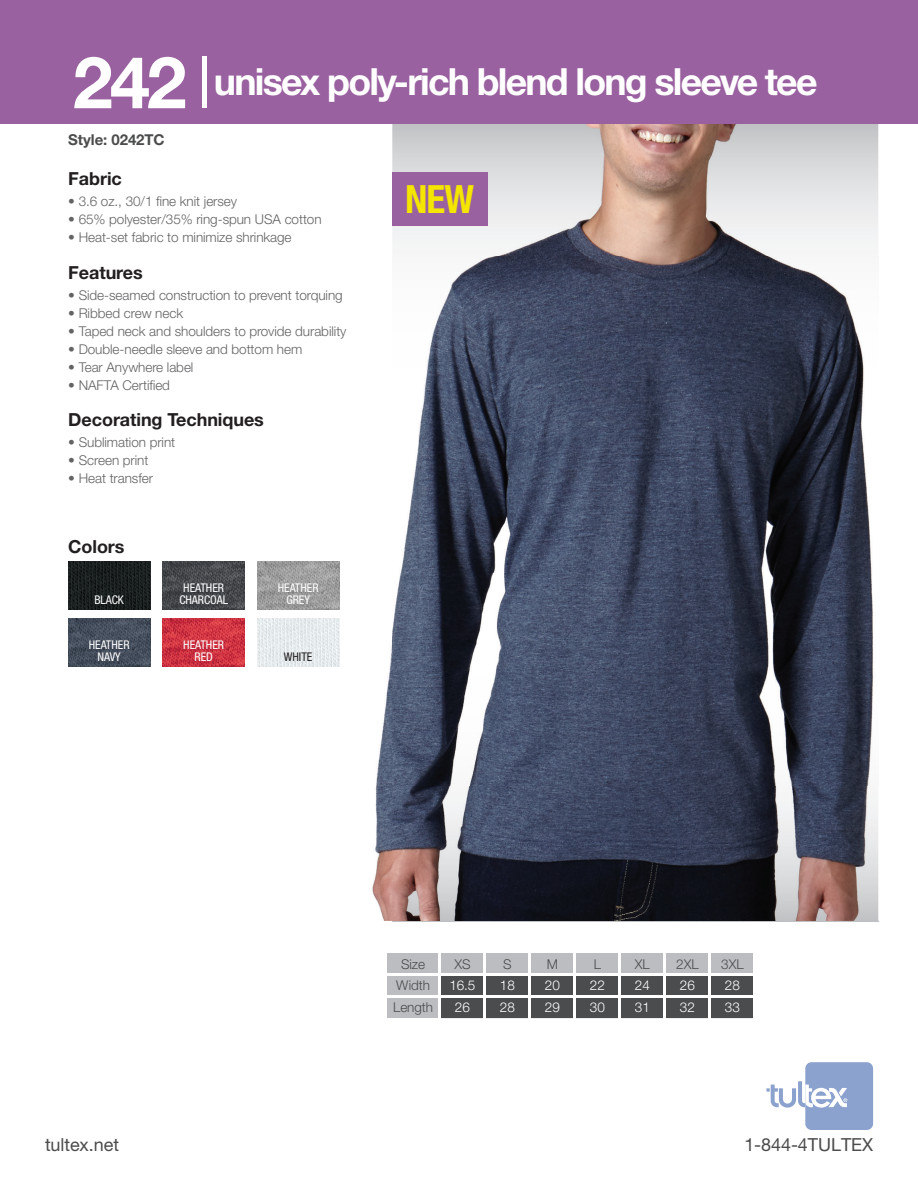
<style>
.page{position:relative;width:918px;height:1188px;background:#fff}
.page>*{position:absolute;margin:0;border:0;box-sizing:border-box;transform-origin:0 0}
.t1{font:700 condensed 39px "Helvetica Neue LT Std";color:#f5e601}
.t2{font:700 37.5px "Helvetica Neue LT Std";letter-spacing:-.05em;color:#fff}
.t3{font:700 18px "Helvetica Neue LT Std";letter-spacing:-.005em;color:#231f20}
.t4{font:18px "Helvetica Neue LT Std";letter-spacing:-.005em;color:#4b4c4d}
.t5{font:700 15px "Helvetica Neue LT Std";letter-spacing:-.005em;color:#4b4c4d}
.t6{font:300 13.5px "Helvetica Neue LT Std";letter-spacing:-.005em;color:#636366}
.t7{font:300 13.5px "Helvetica Neue LT Std";letter-spacing:-.005em;color:#fff}
.t8{font:300 13.5px "Helvetica Neue LT Std";letter-spacing:-.005em;color:#4b4c4d}
.t9{font:condensed 12px/12px "Helvetica Neue LT Std";letter-spacing:-.005em;color:#fff;text-align:center}
.t10{font:condensed 12px "Helvetica Neue LT Std";letter-spacing:-.005em;color:#231f20}
.s1{font-size:72px}
</style>
<div class="page">
<img style="left:372px;top:645px;width:20px;height:276px">
<img style="left:878px;top:124px;width:1px;height:797px">
<img style="left:392px;top:124px;width:486px;height:132px">
<img style="left:831px;top:785px;width:47px;height:136px">
<img style="left:392px;top:785px;width:439px;height:136px">
<img style="left:392px;top:256px;width:481px;height:529px">
<div style="left:0;top:0;width:918px;height:124px;background:#9a61a0"></div>
<hr style="left:202px;top:57px;width:4px;height:51px;background:#fff">
<div style="left:387px;top:953px;width:368px;height:65px;background:#bcbdc0"></div>
<div style="left:441px;top:976px;width:312px;height:42px;background:#4b4c4d"></div>
<hr style="left:438px;top:953px;width:3px;height:20px;background:#fff">
<hr style="left:483px;top:953px;width:3px;height:20px;background:#fff">
<hr style="left:528px;top:953px;width:3px;height:20px;background:#fff">
<hr style="left:573px;top:953px;width:3px;height:20px;background:#fff">
<hr style="left:618px;top:953px;width:3px;height:20px;background:#fff">
<hr style="left:663px;top:953px;width:3px;height:20px;background:#fff">
<hr style="left:708px;top:953px;width:3px;height:20px;background:#fff">
<hr style="left:386px;top:973px;width:54px;height:3px;background:#fff">
<hr style="left:440px;top:973px;width:45px;height:3px;background:#fff">
<hr style="left:438px;top:976px;width:3px;height:19px;background:#fff">
<hr style="left:485px;top:973px;width:45px;height:3px;background:#fff">
<hr style="left:483px;top:976px;width:3px;height:19px;background:#fff">
<hr style="left:530px;top:973px;width:45px;height:3px;background:#fff">
<hr style="left:528px;top:976px;width:3px;height:19px;background:#fff">
<hr style="left:575px;top:973px;width:45px;height:3px;background:#fff">
<hr style="left:573px;top:976px;width:3px;height:19px;background:#fff">
<hr style="left:620px;top:973px;width:45px;height:3px;background:#fff">
<hr style="left:618px;top:976px;width:3px;height:19px;background:#fff">
<hr style="left:665px;top:973px;width:45px;height:3px;background:#fff">
<hr style="left:663px;top:976px;width:3px;height:19px;background:#fff">
<hr style="left:710px;top:973px;width:46px;height:3px;background:#fff">
<hr style="left:708px;top:976px;width:3px;height:19px;background:#fff">
<hr style="left:386px;top:995px;width:54px;height:3px;background:#fff">
<hr style="left:440px;top:995px;width:45px;height:3px;background:#fff">
<hr style="left:438px;top:998px;width:3px;height:20px;background:#fff">
<hr style="left:485px;top:995px;width:45px;height:3px;background:#fff">
<hr style="left:483px;top:998px;width:3px;height:20px;background:#fff">
<hr style="left:530px;top:995px;width:45px;height:3px;background:#fff">
<hr style="left:528px;top:998px;width:3px;height:20px;background:#fff">
<hr style="left:575px;top:995px;width:45px;height:3px;background:#fff">
<hr style="left:573px;top:998px;width:3px;height:20px;background:#fff">
<hr style="left:620px;top:995px;width:45px;height:3px;background:#fff">
<hr style="left:618px;top:998px;width:3px;height:20px;background:#fff">
<hr style="left:665px;top:995px;width:45px;height:3px;background:#fff">
<hr style="left:663px;top:998px;width:3px;height:20px;background:#fff">
<hr style="left:710px;top:995px;width:46px;height:3px;background:#fff">
<hr style="left:708px;top:998px;width:3px;height:20px;background:#fff">
<hr style="left:753px;top:953px;width:3px;height:20px;background:#fff">
<hr style="left:753px;top:976px;width:3px;height:19px;background:#fff">
<hr style="left:753px;top:998px;width:3px;height:20px;background:#fff">
<img style="left:68px;top:562px;width:82px;height:48px">
<img style="left:163px;top:562px;width:82px;height:48px">
<img style="left:257px;top:562px;width:82px;height:48px">
<img style="left:68px;top:619px;width:82px;height:48px">
<img style="left:163px;top:619px;width:82px;height:48px">
<img style="left:257px;top:619px;width:82px;height:48px">
<div style="left:392px;top:172px;width:96px;height:54px;background:#9a61a0"></div>
<div style="left:805px;top:1062px;width:68px;height:68px;background:#8ca2ce;border-radius:6px"></div>
<svg style="left:766px;top:1081px;width:81px;height:27px"></svg>
<h2 class="t2" style="left:73px;top:58px;width:746px"><span class="s1">242</span> unisex poly-rich blend long sleeve tee</h2>
<p class="t5" style="left:68px;top:130px;width:98px">Style: 0242TC</p>
<h3 class="t3" style="left:68px;top:168px;width:55px">Fabric</h3>
<p class="t6" style="left:68px;top:193px;width:170px">• 3.6 oz., 30/1 fine knit jersey</p>
<p class="t6" style="left:68px;top:211px;width:255px">• 65% polyester/35% ring-spun USA cotton</p>
<p class="t6" style="left:68px;top:229px;width:225px">• Heat-set fabric to minimize shrinkage</p>
<h3 class="t3" style="left:68px;top:261px;width:76px">Features</h3>
<p class="t6" style="left:68px;top:287px;width:276px">• Side-seamed construction to prevent torquing</p>
<p class="t6" style="left:68px;top:305px;width:116px">• Ribbed crew neck</p>
<p class="t6" style="left:68px;top:323px;width:280px">• Taped neck and shoulders to provide durability</p>
<p class="t6" style="left:68px;top:341px;width:236px">• Double-needle sleeve and bottom hem</p>
<p class="t6" style="left:68px;top:359px;width:127px">• Tear Anywhere label</p>
<p class="t6" style="left:68px;top:377px;width:103px">• NAFTA Certified</p>
<h3 class="t3" style="left:68px;top:409px;width:197px">Decorating Techniques</h3>
<p class="t6" style="left:68px;top:434px;width:108px">• Sublimation print</p>
<p class="t6" style="left:68px;top:452px;width:82px">• Screen print</p>
<p class="t6" style="left:68px;top:470px;width:86px">• Heat transfer</p>
<h3 class="t3" style="left:68px;top:535px;width:58px">Colors</h3>
<p class="t9" style="left:94px;top:593px;width:31px">BLACK</p>
<p class="t9" style="left:179px;top:581px;width:50px">HEATHER<br>CHARCOAL</p>
<p class="t9" style="left:278px;top:581px;width:42px">HEATHER<br>GREY</p>
<p class="t9" style="left:89px;top:638px;width:42px">HEATHER<br>NAVY</p>
<p class="t9" style="left:183px;top:638px;width:42px">HEATHER<br>RED</p>
<p class="t10" style="left:284px;top:649px;width:30px">WHITE</p>
<h1 class="t1" style="left:405px;top:175px;width:70px">NEW</h1>
<p class="t8" style="left:401px;top:956px;width:26px">Size</p>
<p class="t8" style="left:454px;top:956px;width:18px">XS</p>
<p class="t8" style="left:503px;top:956px;width:10px">S</p>
<p class="t8" style="left:547px;top:956px;width:13px">M</p>
<p class="t8" style="left:594px;top:956px;width:9px">L</p>
<p class="t8" style="left:635px;top:956px;width:16px">XL</p>
<p class="t8" style="left:676px;top:956px;width:24px">2XL</p>
<p class="t8" style="left:721px;top:956px;width:24px">3XL</p>
<p class="t8" style="left:396px;top:977px;width:35px">Width</p>
<p class="t7" style="left:449px;top:977px;width:28px">16.5</p>
<p class="t7" style="left:500px;top:977px;width:16px">18</p>
<p class="t7" style="left:545px;top:977px;width:16px">20</p>
<p class="t7" style="left:590px;top:977px;width:16px">22</p>
<p class="t7" style="left:635px;top:977px;width:16px">24</p>
<p class="t7" style="left:680px;top:977px;width:16px">26</p>
<p class="t7" style="left:725px;top:977px;width:16px">28</p>
<p class="t8" style="left:393px;top:999px;width:41px">Length</p>
<p class="t7" style="left:455px;top:999px;width:16px">26</p>
<p class="t7" style="left:500px;top:999px;width:16px">28</p>
<p class="t7" style="left:545px;top:999px;width:16px">29</p>
<p class="t7" style="left:590px;top:999px;width:16px">30</p>
<p class="t7" style="left:635px;top:999px;width:16px">31</p>
<p class="t7" style="left:680px;top:999px;width:16px">32</p>
<p class="t7" style="left:725px;top:999px;width:16px">33</p>
<h3 class="t4" style="left:45px;top:1133px;width:76px">tultex.net</h3>
<h3 class="t4" style="left:744px;top:1133px;width:130px">1-844-4TULTEX</h3>
</div>
